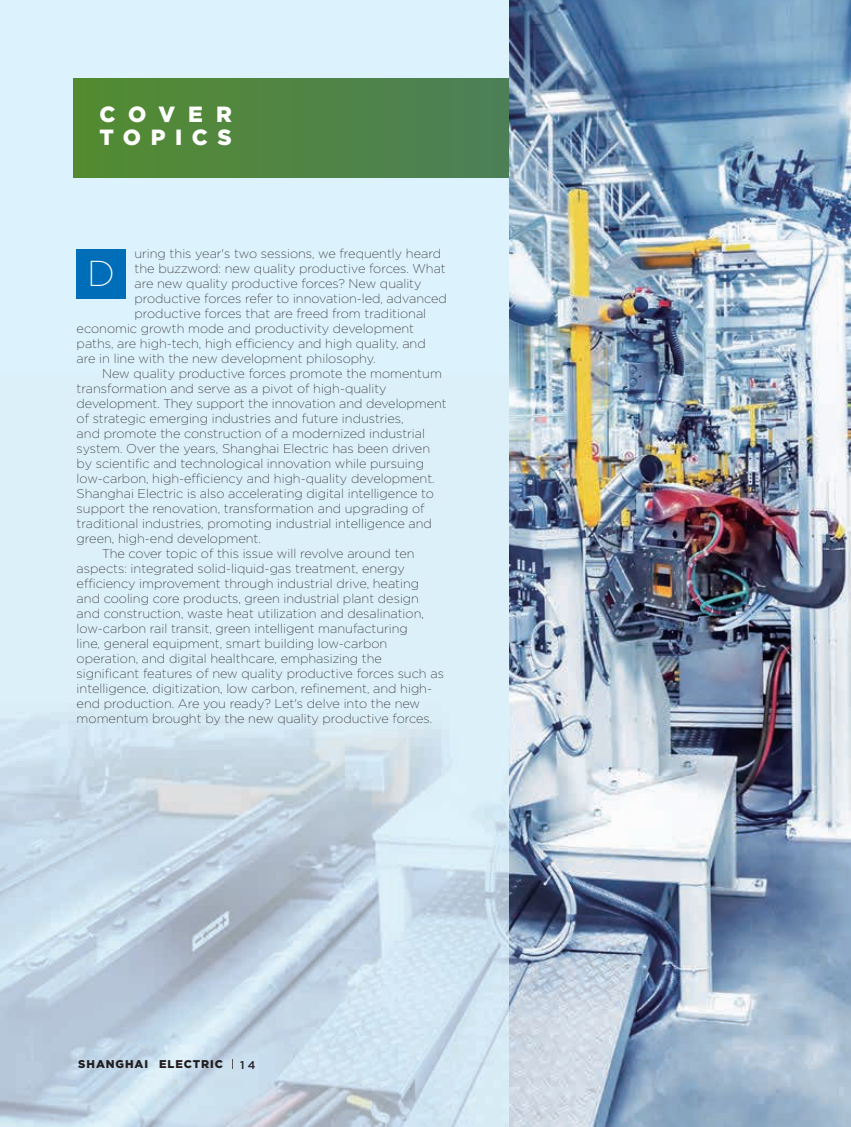
<style>
.page{position:relative;width:851px;height:1127px;background:#fff}
.page>*{position:absolute;margin:0;border:0;box-sizing:border-box;transform-origin:0 0}
.t1{font:200 36px "Gotham";color:#fff}
.t2{font:900 22.05px/23.5px "Gotham";letter-spacing:.435em;color:#fff}
.t3{font:200 12.75px "Gotham";color:#231f20}
.t4{font:900 11.25px "Gotham";letter-spacing:.08em;color:#231f20}
.t5{font:500 11.25px "Gotham";color:#231f20}
</style>
<div class="page">
<img style="left:0;top:0;width:509px;height:1127px">
<svg style="left:74px;top:78px;width:435px;height:99px;background:#508443"></svg>
<div style="left:76px;top:249px;width:50px;height:50px;background:#006db8"></div>
<img style="left:509px;top:0;width:341px;height:1127px">
<h2 class="t2" style="left:99px;top:102px;width:134px">COVER<br>TOPICS</h2>
<p class="t3" style="left:134px;top:246px;width:308px">uring this year's two sessions, we frequently heard</p>
<p class="t3" style="left:134px;top:261px;width:313px">the buzzword: new quality productive forces. What</p>
<p class="t3" style="left:134px;top:276px;width:288px">are new quality productive forces? New quality</p>
<p class="t3" style="left:134px;top:291px;width:314px">productive forces refer to innovation-led, advanced</p>
<p class="t3" style="left:134px;top:306px;width:293px">productive forces that are freed from traditional</p>
<p class="t3" style="left:77px;top:321px;width:339px">economic growth mode and productivity development</p>
<p class="t3" style="left:77px;top:336px;width:350px">paths, are high-tech, high efficiency and high quality, and</p>
<p class="t3" style="left:77px;top:351px;width:300px">are in line with the new development philosophy.</p>
<p class="t3" style="left:102px;top:366px;width:341px">New quality productive forces promote the momentum</p>
<p class="t3" style="left:77px;top:381px;width:311px">transformation and serve as a pivot of high-quality</p>
<p class="t3" style="left:77px;top:396px;width:371px">development. They support the innovation and development</p>
<p class="t3" style="left:77px;top:411px;width:328px">of strategic emerging industries and future industries,</p>
<p class="t3" style="left:77px;top:426px;width:350px">and promote the construction of a modernized industrial</p>
<p class="t3" style="left:77px;top:441px;width:355px">system. Over the years, Shanghai Electric has been driven</p>
<p class="t3" style="left:77px;top:456px;width:349px">by scientific and technological innovation while pursuing</p>
<p class="t3" style="left:77px;top:471px;width:359px">low-carbon, high-efficiency and high-quality development.</p>
<p class="t3" style="left:77px;top:486px;width:359px">Shanghai Electric is also accelerating digital intelligence to</p>
<p class="t3" style="left:77px;top:501px;width:349px">support the renovation, transformation and upgrading of</p>
<p class="t3" style="left:77px;top:516px;width:357px">traditional industries, promoting industrial intelligence and</p>
<p class="t3" style="left:77px;top:531px;width:186px">green, high-end development.</p>
<p class="t3" style="left:102px;top:546px;width:314px">The cover topic of this issue will revolve around ten</p>
<p class="t3" style="left:77px;top:561px;width:329px">aspects: integrated solid-liquid-gas treatment, energy</p>
<p class="t3" style="left:77px;top:576px;width:344px">efficiency improvement through industrial drive, heating</p>
<p class="t3" style="left:77px;top:591px;width:344px">and cooling core products, green industrial plant design</p>
<p class="t3" style="left:77px;top:606px;width:349px">and construction, waste heat utilization and desalination,</p>
<p class="t3" style="left:77px;top:621px;width:333px">low-carbon rail transit, green intelligent manufacturing</p>
<p class="t3" style="left:77px;top:636px;width:312px">line, general equipment, smart building low-carbon</p>
<p class="t3" style="left:77px;top:651px;width:307px">operation, and digital healthcare, emphasizing the</p>
<p class="t3" style="left:77px;top:666px;width:369px">significant features of new quality productive forces such as</p>
<p class="t3" style="left:77px;top:681px;width:357px">intelligence, digitization, low carbon, refinement, and high-</p>
<p class="t3" style="left:77px;top:696px;width:345px">end production. Are you ready? Let's delve into the new</p>
<p class="t3" style="left:77px;top:711px;width:357px">momentum brought by the new quality productive forces.</p>
<h1 class="t1" style="left:87px;top:254px;width:29px">D</h1>
<p class="t4" style="left:78px;top:1057px;width:146px">SHANGHAI ELECTRIC</p>
<p class="t5" style="left:240px;top:1057px;width:17px">1 4</p>
</div>
